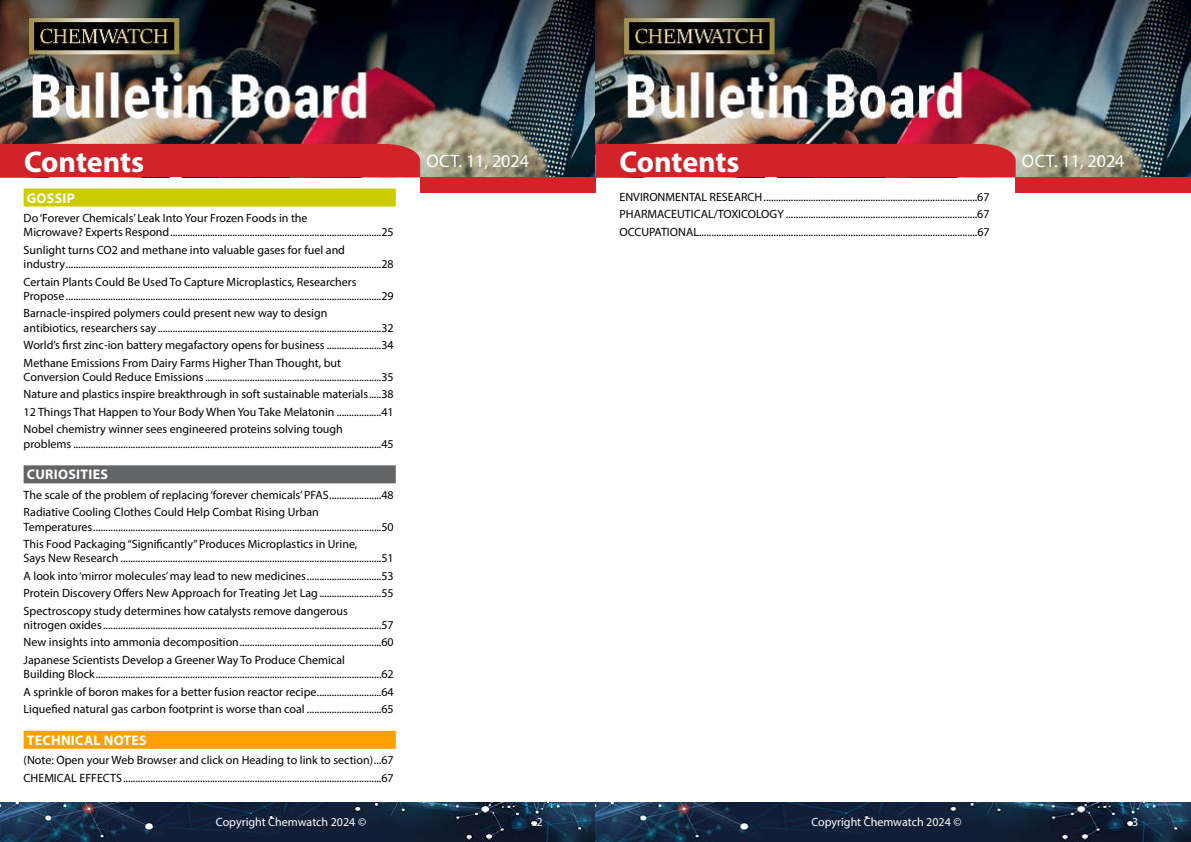
<style>
.page{position:relative;width:1191px;height:842px;background:#fff}
.page>*{position:absolute;margin:0;border:0;box-sizing:border-box;transform-origin:0 0}
.t1{font:700 30px "Myriad Pro";letter-spacing:-.005em;color:#fff}
.t2{font:18px "Myriad Pro";color:#fff}
.t3{font:700 14px "Myriad Pro";letter-spacing:.02em;color:#fff}
.t4{font:12px/17.4px "Myriad Pro";color:#000}
.t5{font:12px "Myriad Pro";color:#fff}
</style>
<div class="page">
<img style="left:0;top:0;width:1191px;height:177px">
<div style="left:420px;top:177px;width:175px;height:15px;background:#d2232a"></div>
<div style="left:1015px;top:177px;width:176px;height:15px;background:#d2232a"></div>
<div style="left:0;top:144px;width:420px;height:33px;background:#d2232a"></div>
<div style="left:595px;top:144px;width:420px;height:33px;background:#d2232a"></div>
<img style="left:0;top:802px;width:1191px;height:40px">
<div style="left:24px;top:189px;width:372px;height:18px;background:#cc0"></div>
<div style="left:24px;top:465px;width:372px;height:18px;background:#636466"></div>
<div style="left:24px;top:731px;width:372px;height:18px;background:#ff9f00"></div>
<h1 class="t1" style="left:24px;top:142px;width:122px">Contents</h1>
<h2 class="t2" style="left:426px;top:149px;width:104px">Oct. 11, 2024</h2>
<h1 class="t1" style="left:619px;top:142px;width:122px">Contents</h1>
<h2 class="t2" style="left:1022px;top:149px;width:104px">Oct. 11, 2024</h2>
<p class="t4" style="left:619px;top:188px;width:372px;text-align:justify">ENVIRONMENTAL RESEARCH......................................................................................67<br>PHARMACEUTICAL/TOXICOLOGY .............................................................................67<br>OCCUPATIONAL................................................................................................................67</p>
<p class="t3" style="left:27px;top:189px;width:50px">GOSSIP</p>
<p class="t4" style="left:24px;top:210px;width:371px;line-height:14.4px">Do ‘Forever Chemicals’ Leak Into Your Frozen Foods in the<br>Microwave? Experts Respond.....................................................................................25</p>
<p class="t4" style="left:24px;top:242px;width:372px;line-height:14.4px">Sunlight turns CO2 and methane into valuable gases for fuel and industry...............................................................................................................................28</p>
<p class="t4" style="left:24px;top:274px;width:372px;line-height:14.4px">Certain Plants Could Be Used To Capture Microplastics, Researchers<br>Propose...............................................................................................................................29</p>
<p class="t4" style="left:24px;top:306px;width:371px;line-height:14.4px">Barnacle-inspired polymers could present new way to design<br>antibiotics, researchers say..........................................................................................32</p>
<p class="t4" style="left:24px;top:336px;width:371px">World’s first zinc-ion battery megafactory opens for business ......................34<br>Methane Emissions From Dairy Farms Higher Than Thought, but</p>
<p class="t4" style="left:24px;top:368px;width:371px;text-align:justify">Conversion Could Reduce Emissions.......................................................................35<br>Nature and plastics inspire breakthrough in soft sustainable materials.....38<br>12 Things That Happen to Your Body When You Take Melatonin ..................41<br>Nobel chemistry winner sees engineered proteins solving tough</p>
<p class="t4" style="left:24px;top:435px;width:372px">problems ............................................................................................................................45</p>
<p class="t3" style="left:27px;top:465px;width:83px">CURIOSITIES</p>
<p class="t4" style="left:24px;top:486px;width:371px">The scale of the problem of replacing ‘forever chemicals’ PFAS.....................48<br>Radiative Cooling Clothes Could Help Combat Rising Urban</p>
<p class="t4" style="left:24px;top:518px;width:372px">Temperatures....................................................................................................................50<br>This Food Packaging “Significantly” Produces Microplastics in Urine,</p>
<p class="t4" style="left:24px;top:549px;width:372px;text-align:justify">Says New Research .........................................................................................................51<br>A look into ‘mirror molecules’ may lead to new medicines..............................53<br>Protein Discovery Offers New Approach for Treating Jet Lag.........................55<br>Spectroscopy study determines how catalysts remove dangerous</p>
<p class="t4" style="left:24px;top:616px;width:372px;text-align:justify">nitrogen oxides................................................................................................................57<br>New insights into ammonia decomposition.........................................................60<br>Japanese Scientists Develop a Greener Way To Produce Chemical</p>
<p class="t4" style="left:24px;top:665px;width:372px;text-align:justify">Building Block...................................................................................................................62<br>A sprinkle of boron makes for a better fusion reactor recipe..........................64<br>Liquefied natural gas carbon footprint is worse than coal ..............................65</p>
<p class="t3" style="left:27px;top:731px;width:122px">TECHNICAL NOTES</p>
<p class="t4" style="left:24px;top:751px;width:372px">(Note: Open your Web Browser and click on Heading to link to section)...67<br>CHEMICAL EFFECTS........................................................................................................67</p>
<p class="t5" style="left:216px;top:815px;width:152px">Copyright Chemwatch 2024 ©</p>
<p class="t5" style="left:536px;top:815px;width:8px">2</p>
<p class="t5" style="left:811px;top:815px;width:152px">Copyright Chemwatch 2024 ©</p>
<p class="t5" style="left:1132px;top:815px;width:8px">3</p>
</div>
